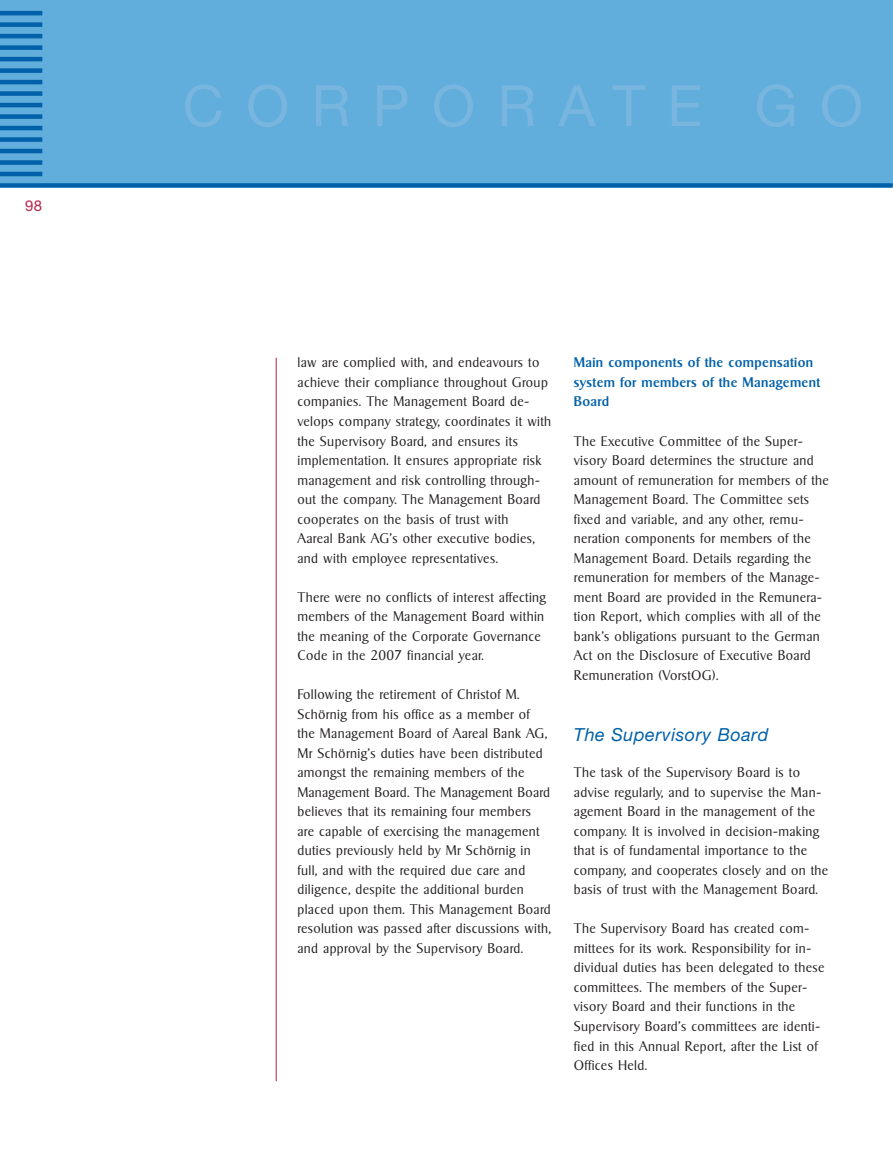
<style>
.page{position:relative;width:893px;height:1149px;background:#fff}
.page>*{position:absolute;margin:0;border:0;box-sizing:border-box;transform-origin:0 0}
.t1{font:57px "Helvetica Neue";letter-spacing:.39em;color:#79b6df}
.t2{font:italic 18px "Helvetica Neue";letter-spacing:.03em;color:#0060a9}
.t3{font:15px "Helvetica Neue";color:#b7274c}
.t4{font:300 13.5px/19.5px "Sigvar";letter-spacing:.03em;color:#231f20}
.t5{font:500 13.5px/19.5px "Sigvar";letter-spacing:.03em;color:#0060a9}
</style>
<div class="page">
<div style="left:0;top:0;width:893px;height:185px;background:#61addb"></div>
<hr style="left:0;top:11px;width:42px;height:4px;background:#0060a9">
<div style="left:0;top:22px;width:42px;height:5px;background:#0060a9"></div>
<hr style="left:0;top:34px;width:42px;height:4px;background:#0060a9">
<div style="left:0;top:45px;width:42px;height:5px;background:#0060a9"></div>
<hr style="left:0;top:57px;width:42px;height:4px;background:#0060a9">
<div style="left:0;top:68px;width:42px;height:5px;background:#0060a9"></div>
<hr style="left:0;top:80px;width:42px;height:4px;background:#0060a9">
<div style="left:0;top:91px;width:42px;height:5px;background:#0060a9"></div>
<hr style="left:0;top:103px;width:42px;height:4px;background:#0060a9">
<div style="left:0;top:114px;width:42px;height:5px;background:#0060a9"></div>
<hr style="left:0;top:126px;width:42px;height:4px;background:#0060a9">
<div style="left:0;top:137px;width:42px;height:5px;background:#0060a9"></div>
<hr style="left:0;top:149px;width:42px;height:4px;background:#0060a9">
<div style="left:0;top:160px;width:42px;height:5px;background:#0060a9"></div>
<hr style="left:0;top:172px;width:42px;height:4px;background:#0060a9">
<div style="left:0;top:183px;width:893px;height:5px;background:#0060a9"></div>
<hr style="left:276px;top:357px;width:1px;height:723px;background:#b7274c">
<p class="t3" style="left:25px;top:200px;width:19px">98</p>
<h1 class="t1" style="left:183px;top:85px;width:682px">CORPORATE GO</h1>
<p class="t4" style="left:297px;top:354px;width:255px">law are complied with, and endeavours to achieve their compliance throughout Group companies. The Management Board de&shy;velops company strategy, coordinates it with the Supervisory Board, and ensures its implementation. It ensures appropriate risk management and risk controlling through&shy;out the company. The Management Board cooperates on the basis of trust with<br>Aareal Bank AG’s other executive bodies, and with employee representatives.</p>
<p class="t4" style="left:297px;top:588px;width:250px">There were no conflicts of interest affecting members of the Management Board within the meaning of the Corporate Governance Code in the 2007 financial year.</p>
<p class="t4" style="left:297px;top:686px;width:255px">Following the retirement of Christof M.<br>Schörnig from his office as a member of<br>the Management Board of Aareal Bank AG, Mr Schörnig’s duties have been distributed amongst the remaining members of the Management Board. The Management Board believes that its remaining four members are capable of exercising the management duties previously held by Mr Schörnig in full, and with the required due care and diligence, despite the additional burden placed upon them. This Management Board resolution was passed after discussions with, and approval by the Supervisory Board.</p>
<p class="t5" style="left:574px;top:354px;width:248px">Main components of the compensation system for members of the Management<br>Board</p>
<p class="t4" style="left:574px;top:432px;width:257px">The Executive Committee of the Super&shy;visory Board determines the structure and amount of remuneration for members of the Management Board. The Committee sets fixed and variable, and any other, remu&shy;neration components for members of the Management Board. Details regarding the remuneration for members of the Manage&shy;ment Board are provided in the Remunera&shy;tion Report, which complies with all of the bank’s obligations pursuant to the German Act on the Disclosure of Executive Board Remuneration (VorstOG).</p>
<h2 class="t2" style="left:574px;top:728px;width:196px">The Supervisory Board</h2>
<p class="t4" style="left:574px;top:764px;width:256px">The task of the Supervisory Board is to advise regularly, and to supervise the Man&shy;agement Board in the management of the company. It is involved in decision-making that is of fundamental importance to the company, and cooperates closely and on the basis of trust with the Management Board.</p>
<p class="t4" style="left:574px;top:920px;width:252px">The Supervisory Board has created com&shy;mittees for its work. Responsibility for in&shy;dividual duties has been delegated to these committees. The members of the Super&shy;visory Board and their functions in the Supervisory Board’s committees are identi&shy;fied in this Annual Report, after the List of Offices Held.</p>
</div>
